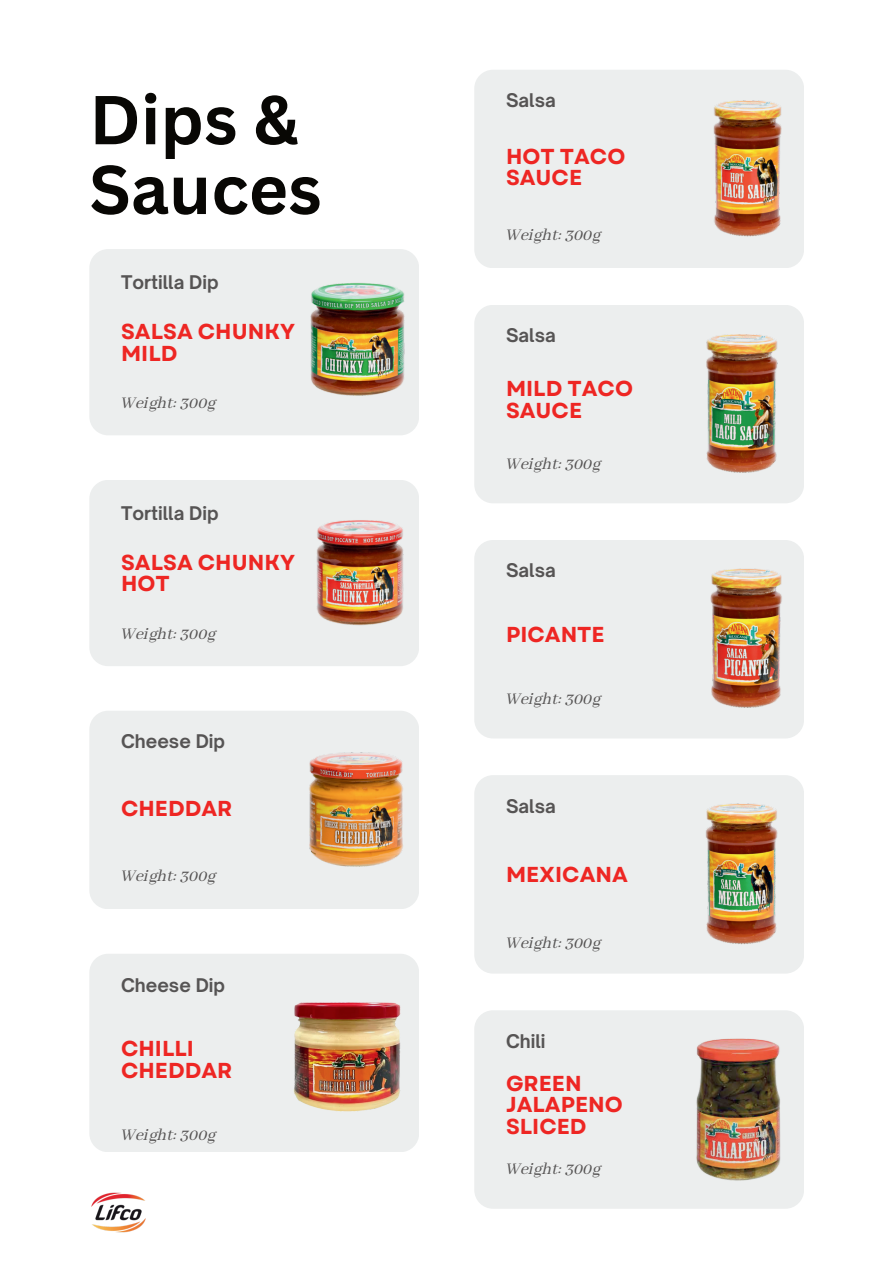
<style>
.page{position:relative;width:893px;height:1264px;background:#fff}
.page>*{position:absolute;margin:0;border:0;box-sizing:border-box;transform-origin:0 0}
.t1{font:700 67.5px/69.8px "Canva Sans";color:#080704}
.t2{font:700 21.6px/21.5px "Garet";color:#ee2623}
.t3{font:18px "CA Generated";color:#565454}
.t4{font:700 18px "Open Sauce One";color:#565454}
</style>
<div class="page">
<img style="left:91px;top:1192px;width:55px;height:41px">
<div style="left:89px;top:249px;width:330px;height:186px;background:#eceeee;border-radius:19px"></div>
<img style="left:310px;top:283px;width:95px;height:113px">
<div style="left:89px;top:480px;width:330px;height:186px;background:#eceeee;border-radius:19px"></div>
<img style="left:316px;top:520px;width:88px;height:106px">
<div style="left:89px;top:710px;width:330px;height:199px;background:#eceeee;border-radius:19px"></div>
<img style="left:309px;top:752px;width:94px;height:115px">
<div style="left:474px;top:70px;width:329px;height:198px;background:#eceeee;border-radius:19px"></div>
<img style="left:713px;top:100px;width:69px;height:137px">
<div style="left:474px;top:305px;width:329px;height:198px;background:#eceeee;border-radius:19px"></div>
<img style="left:706px;top:334px;width:72px;height:139px">
<div style="left:474px;top:540px;width:329px;height:198px;background:#eceeee;border-radius:19px"></div>
<img style="left:710px;top:568px;width:72px;height:140px">
<div style="left:474px;top:775px;width:329px;height:198px;background:#eceeee;border-radius:19px"></div>
<img style="left:705px;top:803px;width:73px;height:142px">
<div style="left:89px;top:953px;width:330px;height:199px;background:#eceeee;border-radius:19px"></div>
<img style="left:293px;top:1002px;width:108px;height:110px">
<div style="left:474px;top:1010px;width:329px;height:198px;background:#eceeee;border-radius:19px"></div>
<img style="left:696px;top:1038px;width:85px;height:143px">
<h1 class="t1" style="left:89px;top:86px;width:234px">Dips &amp;<br>Sauces</h1>
<p class="t4" style="left:121px;top:270px;width:99px">Tortilla Dip</p>
<p class="t2" style="left:121px;top:321px;width:175px">SALSA CHUNKY<br>MILD</p>
<p class="t3" style="left:121px;top:393px;width:96px">Weight: 300g</p>
<p class="t4" style="left:121px;top:501px;width:99px">Tortilla Dip</p>
<p class="t2" style="left:121px;top:552px;width:175px">SALSA CHUNKY<br>HOT</p>
<p class="t3" style="left:121px;top:623px;width:96px">Weight: 300g</p>
<p class="t4" style="left:121px;top:729px;width:105px">Cheese Dip</p>
<p class="t2" style="left:121px;top:798px;width:113px">CHEDDAR</p>
<p class="t3" style="left:121px;top:866px;width:96px">Weight: 300g</p>
<p class="t4" style="left:121px;top:973px;width:105px">Cheese Dip</p>
<p class="t2" style="left:121px;top:1038px;width:113px">CHILLI<br>CHEDDAR</p>
<p class="t3" style="left:121px;top:1124px;width:96px">Weight: 300g</p>
<p class="t4" style="left:506px;top:89px;width:51px">Salsa</p>
<p class="t2" style="left:506px;top:146px;width:121px">HOT TACO<br>SAUCE</p>
<p class="t3" style="left:506px;top:225px;width:96px">Weight: 300g</p>
<p class="t4" style="left:506px;top:324px;width:51px">Salsa</p>
<p class="t2" style="left:506px;top:379px;width:128px">MILD TACO<br>SAUCE</p>
<p class="t3" style="left:506px;top:453px;width:96px">Weight: 300g</p>
<p class="t4" style="left:506px;top:559px;width:51px">Salsa</p>
<p class="t2" style="left:506px;top:624px;width:100px">PICANTE</p>
<p class="t3" style="left:506px;top:688px;width:96px">Weight: 300g</p>
<p class="t4" style="left:506px;top:794px;width:51px">Salsa</p>
<p class="t2" style="left:506px;top:864px;width:123px">MEXICANA</p>
<p class="t3" style="left:506px;top:932px;width:96px">Weight: 300g</p>
<p class="t4" style="left:506px;top:1029px;width:41px">Chili</p>
<p class="t2" style="left:506px;top:1073px;width:118px">GREEN<br>JALAPENO<br>SLICED</p>
<p class="t3" style="left:506px;top:1158px;width:96px">Weight: 300g</p>
</div>
